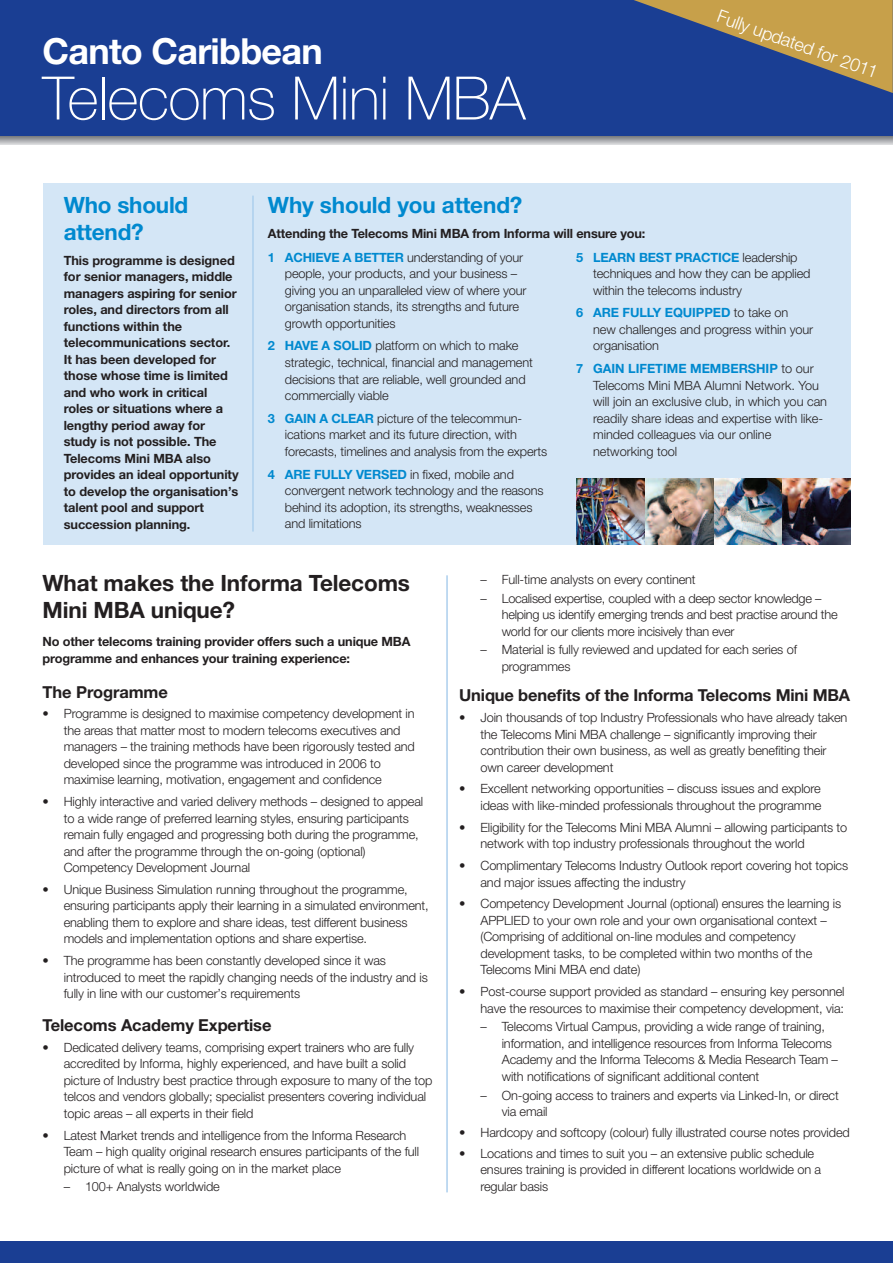
<style>
.page{position:relative;width:893px;height:1263px;background:#fff}
.page>*{position:absolute;margin:0;border:0;box-sizing:border-box;transform-origin:0 0}
.t1{font:100 60px "Helvetica Neue LT";letter-spacing:-.01em;color:#fff}
.t2{font:700 36px "Helvetica Neue LT";letter-spacing:-.02em;color:#fff}
.t3{font:700 22.5px/27px "Helvetica Neue LT";letter-spacing:-.005em;color:#231f20}
.t4{font:700 22.5px/27px "Helvetica Neue LT";letter-spacing:-.005em;color:#0089cf}
.t5{font:300 18px "Helvetica Neue LT";color:#fff}
.t6{font:700 16.5px "Helvetica Neue LT";letter-spacing:-.01em;color:#231f20}
.t7{font:300 12.75px/16.5px "Helvetica Neue LT";letter-spacing:-.01em;color:#231f20}
.t8{font:700 12.75px/16.5px "Helvetica Neue LT";letter-spacing:-.005em;color:#231f20}
.s1{color:#0089cf}
.s2{font-weight:300}
.s3{font-weight:700;color:#0089cf}
</style>
<div class="page">
<div style="left:43px;top:183px;width:807px;height:361px;background:#d4e6f6"></div>
<div style="left:0;top:0;width:893px;height:136px;background:#1a3e93"></div>
<svg style="left:0;top:136px;width:893px;height:9px;background:#aaacaf"></svg>
<svg style="left:634px;top:0;width:259px;height:93px"></svg>
<div style="left:0;top:1242px;width:893px;height:21px;background:#1a3e93"></div>
<img style="left:782px;top:478px;width:68px;height:66px">
<img style="left:713px;top:478px;width:69px;height:66px">
<img style="left:645px;top:478px;width:68px;height:66px">
<img style="left:576px;top:478px;width:69px;height:66px">
<hr style="left:446px;top:575px;width:2px;height:617px;background:#accfed">
<hr style="left:252px;top:196px;width:2px;height:335px;background:#accfed">
<h2 class="t2" style="left:43px;top:38px;width:282px">Canto Caribbean</h2>
<h1 class="t1" style="left:43px;top:77px;width:484px">Telecoms Mini MBA</h1>
<h3 class="t5" style="left:720px;top:9px;width:171px;rotate:20deg">Fully updated for 2011</h3>
<h3 class="t4" style="left:64px;top:193px;width:126px">Who should attend?</h3>
<p class="t8" style="left:64px;top:253px;width:176px">This programme is designed for senior managers, middle managers aspiring for senior roles, and directors from all functions within the telecommunications sector.<br>It has been developed for those whose time is limited and who work in critical roles or situations where a lengthy period away for study is not possible. The<br>Telecoms Mini MBA also provides an ideal opportunity to develop the organisation’s talent pool and support succession planning.</p>
<h3 class="t4" style="left:268px;top:193px;width:256px">Why should you attend?</h3>
<p class="t8" style="left:268px;top:222px;width:379px;line-height:23.9px">Attending the Telecoms Mini MBA from Informa will ensure you:<br><span class="s1">1 ACHIEVE A BETTER</span> <span class="s2">understanding of your</span></p>
<p class="t7" style="left:285px;top:266px;width:243px">people, your products, and your business – giving you an unparalleled view of where your organisation stands, its strengths and future growth opportunities</p>
<p class="t7" style="left:285px;top:339px;width:249px;text-indent:-17px"><span class="s3">2 HAVE A SOLID</span> platform on which to make strategic, technical, financial and management decisions that are reliable, well grounded and commercially viable</p>
<p class="t7" style="left:285px;top:411px;width:264px;text-indent:-17px"><span class="s3">3 GAIN A CLEAR</span> picture of the telecommun&shy;ications market and its future direction, with forecasts, timelines and analysis from the experts</p>
<p class="t7" style="left:285px;top:467px;width:260px;text-indent:-17px"><span class="s3">4 ARE FULLY VERSED</span> in fixed, mobile and convergent network technology and the reasons behind its adoption, its strengths, weaknesses and limitations</p>
<p class="t7" style="left:593px;top:250px;width:219px;text-indent:-17px"><span class="s3">5 LEARN BEST PRACTICE</span> leadership techniques and how they can be applied within the telecoms industry</p>
<p class="t7" style="left:593px;top:306px;width:222px;text-indent:-17px"><span class="s3">6 ARE FULLY EQUIPPED</span> to take on new challenges and progress within your organisation</p>
<p class="t7" style="left:593px;top:362px;width:236px;text-indent:-17px"><span class="s3">7 GAIN LIFETIME MEMBERSHIP</span> to our Telecoms Mini MBA Alumni Network. You will join an exclusive club, in which you can readily share ideas and expertise with like&shy;minded colleagues via our online networking tool</p>
<h3 class="t3" style="left:43px;top:571px;width:369px">What makes the Informa Telecoms<br>Mini MBA unique?</h3>
<p class="t8" style="left:43px;top:634px;width:369px">No other telecoms training provider offers such a unique MBA programme and enhances your training experience:</p>
<p class="t6" style="left:43px;top:686px;width:127px">The Programme</p>
<p class="t7" style="left:64px;top:707px;width:353px;text-indent:-21px">• Programme is designed to maximise competency development in the areas that matter most to modern telecoms executives and managers – the training methods have been rigorously tested and developed since the programme was introduced in 2006 to maximise learning, motivation, engagement and confidence</p>
<p class="t7" style="left:64px;top:794px;width:361px;text-indent:-21px">• Highly interactive and varied delivery methods – designed to appeal to a wide range of preferred learning styles, ensuring participants remain fully engaged and progressing both during the programme, and after the programme through the on-going (optional)<br>Competency Development Journal</p>
<p class="t7" style="left:64px;top:882px;width:366px;text-indent:-21px">• Unique Business Simulation running throughout the programme, ensuring participants apply their learning in a simulated environment, enabling them to explore and share ideas, test different business models and implementation options and share expertise.</p>
<p class="t7" style="left:64px;top:954px;width:366px;text-indent:-21px">• The programme has been constantly developed since it was introduced to meet the rapidly changing needs of the industry and is fully in line with our customer’s requirements</p>
<p class="t6" style="left:43px;top:1019px;width:230px">Telecoms Academy Expertise</p>
<p class="t7" style="left:64px;top:1040px;width:370px;text-indent:-21px">• Dedicated delivery teams, comprising expert trainers who are fully accredited by Informa, highly experienced, and have built a solid picture of Industry best practice through exposure to many of the top telcos and vendors globally; specialist presenters covering individual topic areas – all experts in their field</p>
<p class="t7" style="left:64px;top:1128px;width:357px;text-indent:-21px">• Latest Market trends and intelligence from the Informa Research<br>Team – high quality original research ensures participants of the full picture of what is really going on in the market place</p>
<p class="t7" style="left:64px;top:1180px;width:158px">– 100+ Analysts worldwide</p>
<p class="t7" style="left:480px;top:572px;width:217px">– Full-time analysts on every continent</p>
<p class="t7" style="left:502px;top:591px;width:337px;text-indent:-21px">– Localised expertise, coupled with a deep sector knowledge – helping us identify emerging trends and best practise around the world for our clients more incisively than ever</p>
<p class="t7" style="left:502px;top:643px;width:297px;text-indent:-21px">– Material is fully reviewed and updated for each series of programmes</p>
<p class="t6" style="left:459px;top:690px;width:392px">Unique benefits of the Informa Telecoms Mini MBA</p>
<p class="t7" style="left:480px;top:710px;width:368px;text-indent:-21px">• Join thousands of top Industry Professionals who have already taken the Telecoms Mini MBA challenge – significantly improving their contribution their own business, as well as greatly benefiting their own career development</p>
<p class="t7" style="left:459px;top:782px;width:364px;text-align:right">• Excellent networking opportunities – discuss issues and explore ideas with like-minded professionals throughout the programme</p>
<p class="t7" style="left:480px;top:820px;width:368px;text-indent:-21px">• Eligibility for the Telecoms Mini MBA Alumni – allowing participants to network with top industry professionals throughout the world</p>
<p class="t7" style="left:480px;top:858px;width:369px;text-indent:-21px">• Complimentary Telecoms Industry Outlook report covering hot topics and major issues affecting the industry</p>
<p class="t7" style="left:480px;top:897px;width:362px;text-indent:-21px">• Competency Development Journal (optional) ensures the learning is APPLIED to your own role and your own organisational context – (Comprising of additional on-line modules and competency development tasks, to be completed within two months of the Telecoms Mini MBA end date)</p>
<p class="t7" style="left:459px;top:985px;width:387px;text-align:right">• Post-course support provided as standard – ensuring key personnel have the resources to maximise their competency development, via:</p>
<p class="t7" style="left:502px;top:1020px;width:338px;text-indent:-21px">– Telecoms Virtual Campus, providing a wide range of training, information, and intelligence resources from Informa Telecoms Academy and the Informa Telecoms &amp; Media Research Team – with notifications of significant additional content</p>
<p class="t7" style="left:502px;top:1088px;width:339px;text-indent:-21px">– On-going access to trainers and experts via Linked-In, or direct via email</p>
<p class="t7" style="left:459px;top:1125px;width:392px">• Hardcopy and softcopy (colour) fully illustrated course notes provided</p>
<p class="t7" style="left:480px;top:1146px;width:342px;text-indent:-21px">• Locations and times to suit you – an extensive public schedule ensures training is provided in different locations worldwide on a regular basis</p>
</div>
